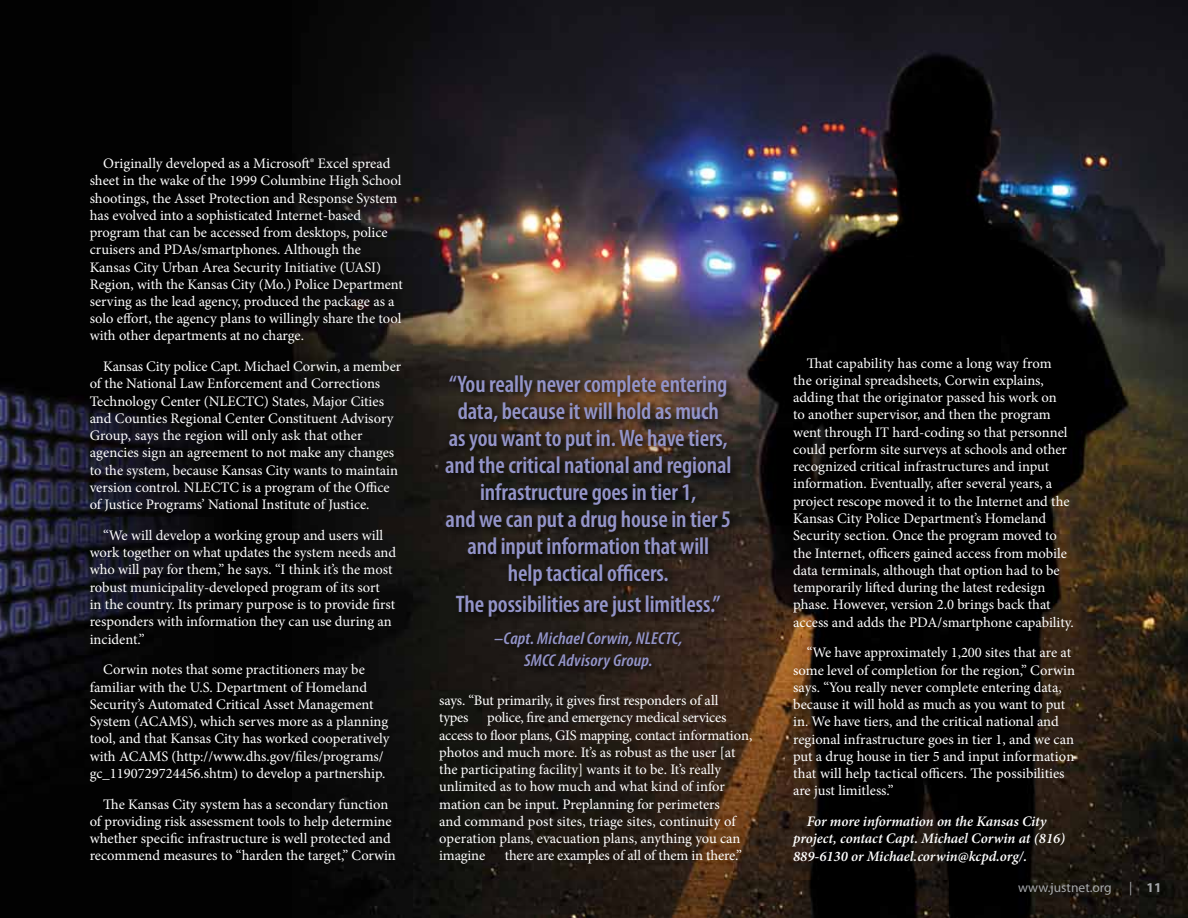
<style>
.page{position:relative;width:1188px;height:918px;background:#fff}
.page>*{position:absolute;margin:0;border:0;box-sizing:border-box;transform-origin:0 0}
.t1{font:600 condensed 24px/27px "Myriad Pro";letter-spacing:-.005em;color:#9394c9;text-align:center}
.t2{font:italic 600 condensed 17.25px/22.5px "Myriad Pro";letter-spacing:.01em;color:#9394c9;text-align:center;scale:1.06 1}
.t3{font:14.55px/17.2px "Minion Pro";letter-spacing:-.005em;color:#fff}
.t4{font:italic 600 14.55px/17.2px "Minion Pro";letter-spacing:-.005em;color:#fff}
.t5{font:13.5px "Myriad Pro";color:#a7a9ac}
.t6{font:700 13.5px "Myriad Pro";color:#a7a9ac}
.s1{font-weight:400}
</style>
<div class="page">
<img style="left:0;top:0;width:1188px;height:918px">
<div style="left:441px;top:370px;width:300px;height:310px;background:#000;opacity:.95"></div>
<p class="t3" style="left:90px;top:155px;width:315px;text-indent:14px">Originally developed as a Microsof® Excel spread sheet in the wake of the 1999 Columbine High School shootings, the Asset Protection and Response System has evolved into a sophisticated Internet-based program that can be accessed from desktops, police cruisers and PDAs/smartphones. Although the Kansas City Urban Area Security Initiative (UASI)<br>Region, with the Kansas City (Mo.) Police Department serving as the lead agency, produced the package as a solo efort, the agency plans to willingly share the tool with other departments at no charge.</p>
<p class="t3" style="left:90px;top:358px;width:313px;text-indent:14px">Kansas City police Capt. Michael Corwin, a member of the National Law Enforcement and Corrections Technology Center (NLECTC) States, Major Cities and Counties Regional Center Constituent Advisory Group, says the region will only ask that other agencies sign an agreement to not make any changes to the system, because Kansas City wants to maintain version control. NLECTC is a program of the Ofce of Justice Programs’ National Institute of Justice.</p>
<p class="t3" style="left:90px;top:527px;width:308px;text-indent:14px">“We will develop a working group and users will work together on what updates the system needs and who will pay for them,” he says. “I think it’s the most robust municipality-developed program of its sort<br>in the country. Its primary purpose is to provide frst responders with information they can use during an incident.”</p>
<p class="t3" style="left:90px;top:661px;width:301px;text-indent:14px">Corwin notes that some practitioners may be familiar with the U.S. Department of Homeland Security’s Automated Critical Asset Management System (ACAMS), which serves more as a planning tool, and that Kansas City has worked cooperatively with ACAMS (http://www.dhs.gov/fles/programs/ gc_1190729724456.shtm) to develop a partnership.</p>
<p class="t3" style="left:90px;top:795px;width:308px;text-align:center">Te Kansas City system has a secondary function<br>of providing risk assessment tools to help determine whether specifc infrastructure is well protected and recommend measures to “harden the target,” Corwin</p>
<p class="t1" style="left:449px;top:370px;width:280px">“You really nevercompleteentering data, becauseitwill hold asmuch asyouwant to put in.We havetiers,</p>
<p class="t1" style="left:445px;top:451px;width:288px">and the critical national and regional infrastructure goes in tier 1,</p>
<p class="t1" style="left:446px;top:505px;width:287px">andwecan puta drug housein tier 5</p>
<p class="t1" style="left:467px;top:532px;width:243px">and input information that will</p>
<h2 class="t1" style="left:456px;top:557px;width:266px;line-height:31.5px">help tactical officers.<br>The possibilitiesarejust limitless.”</h2>
<h3 class="t2" style="left:494px;top:626px;width:179px">–Capt. Michael Corwin, NLECTC,<br>SMCC Advisory Group.</h3>
<p class="t3" style="left:439px;top:692px;width:281px">says. “But primarily, it gives frst responders of all types</p>
<p class="t3" style="left:439px;top:709px;width:315px;text-indent:48px">police, fre and emergency medical services access to foor plans, GIS mapping, contact information, photos and much more. It’s as robust as the user [at the participating facility] wants it to be. It’s really unlimited as to how much and what kind of infor mation can be input. Preplanning for perimeters<br>and command post sites, triage sites, continuity of operation plans, evacuation plans, anything you can imagine</p>
<p class="t3" style="left:505px;top:847px;width:239px">there are examples of all of them in there.”</p>
<p class="t3" style="left:793px;top:355px;width:282px;text-indent:14px">Tat capability has come a long way from the original spreadsheets, Corwin explains, adding that the originator passed his work on<br>to another supervisor, and then the program went through IT hard-coding so that personnel could perform site surveys at schools and other recognized critical infrastructures and input information. Eventually, afer several years, a project rescope moved it to the Internet and the Kansas City Police Department’s Homeland Security section. Once the program moved to the Internet, ofcers gained access from mobile data terminals, although that option had to be temporarily lifed during the latest redesign phase. However, version 2.0 brings back that access and adds the PDA/smartphone capability.</p>
<p class="t3" style="left:793px;top:644px;width:283px;text-indent:14px">“We have approximately 1,200 sites that are at some level of completion for the region,” Corwin says. “You really never complete entering data, because it will hold as much as you want to put in. We have tiers, and the critical national and regional infrastructure goes in tier 1, and we can put a drug house in tier 5 and input information that will help tactical ofcers. Te possibilities are just limitless.”</p>
<p class="t4" style="left:793px;top:813px;width:274px;text-indent:14px">For more information on the Kansas City project, contact Capt. Michael Corwin at (816)<br>889-6130 or Michael.corwin@kcpd.org/.</p>
<p class="t5" style="left:1018px;top:879px;width:95px">www.justnet.org</p>
<p class="t6" style="left:1129px;top:879px;width:34px"><span class="s1">|</span> 11</p>
</div>
